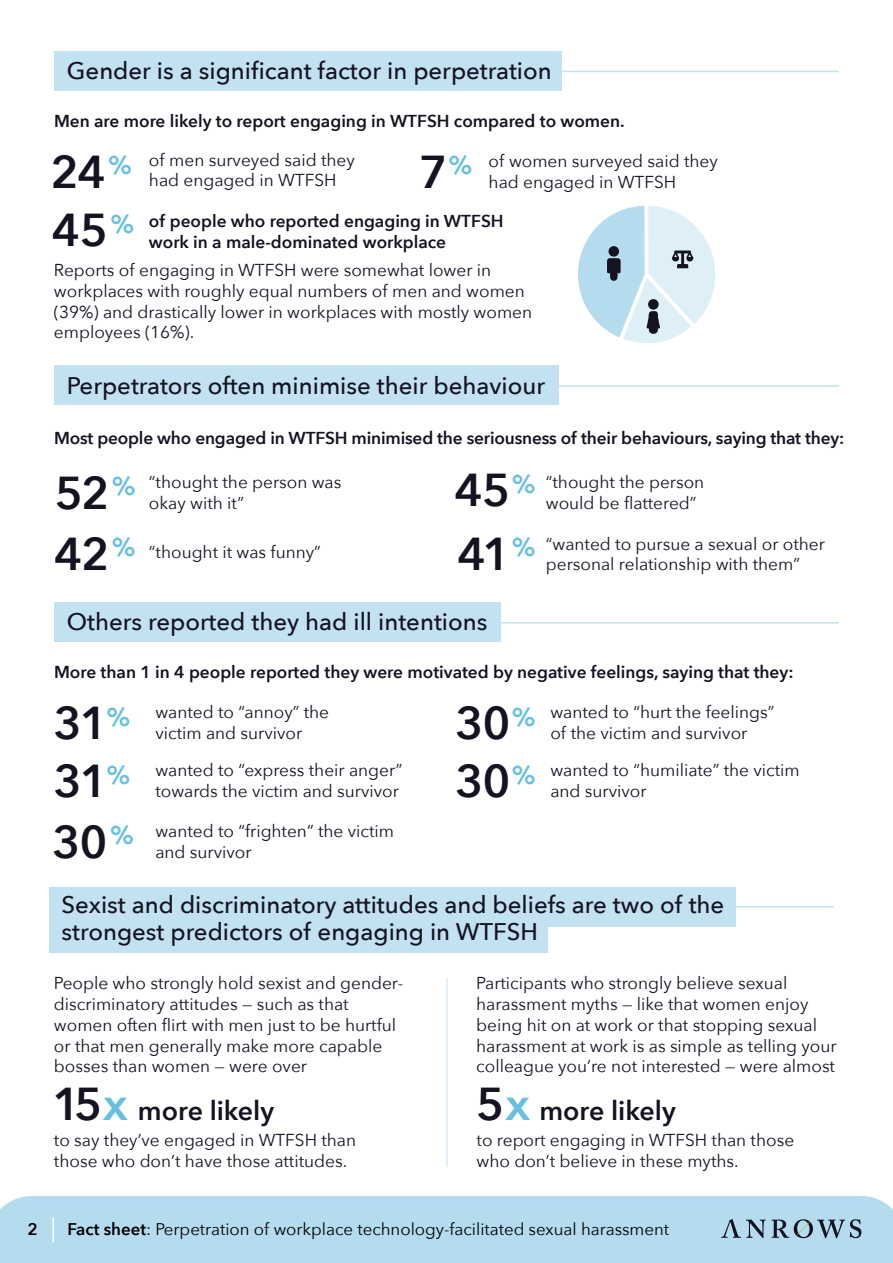
<style>
.page{position:relative;width:893px;height:1263px;background:#fff}
.page>*{position:absolute;margin:0;border:0;box-sizing:border-box;transform-origin:0 0}
.t1{font:600 46.05px/58.3px "Avenir Next";letter-spacing:-.02em;color:#141322}
.t2{font:600 26.85px "Avenir Next";color:#141322}
.t3{font:500 24px/27px "Avenir Next";color:#141322}
.t4{font:17.25px/20.7px "Avenir Next";color:#141322}
.t5{font:600 17.25px/20.7px "Avenir Next";color:#141322}
.t6{font:16.8px "Avenir Next";color:#000}
.t7{font:600 16.8px "Avenir Next";color:#000}
.s1{font-size:46.05px}
.s2{font-size:46.05px;color:#67c0e2}
.s3{font-weight:600}
</style>
<div class="page">
<div style="left:0;top:1196px;width:893px;height:67px;background:#b5dcee"></div>
<hr style="left:54px;top:71px;width:785px;height:1px;background:#c3e2f1">
<hr style="left:54px;top:385px;width:785px;height:2px;background:#c3e2f1">
<hr style="left:67px;top:622px;width:772px;height:1px;background:#c3e2f1">
<div style="left:54px;top:51px;width:508px;height:39px;background:#c3e2f1"></div>
<div style="left:54px;top:366px;width:505px;height:39px;background:#c3e2f1"></div>
<div style="left:54px;top:602px;width:446px;height:40px;background:#c3e2f1"></div>
<svg style="left:578px;top:206px;width:137px;height:137px"></svg>
<hr style="left:62px;top:906px;width:772px;height:1px;background:#c3e2f1">
<div style="left:49px;top:888px;width:686px;height:39px;background:#c3e2f1"></div>
<div style="left:49px;top:913px;width:498px;height:39px;background:#c3e2f1"></div>
<hr style="left:446px;top:978px;width:2px;height:189px;background:#d8ebf5">
<svg style="left:721px;top:1219px;width:45px;height:19px"></svg>
<svg style="left:772px;top:1219px;width:89px;height:19px;background:#839eae"></svg>
<hr style="left:52px;top:1217px;width:2px;height:25px;background:#fff">
<h3 class="t3" style="left:67px;top:56px;width:486px">Gender is a significant factor in perpetration</h3>
<p class="t5" style="left:54px;top:110px;width:572px">Men are more likely to report engaging in WTFSH compared to women.</p>
<h1 class="t1" style="left:50px;top:141px;width:86px">24<sup>%<br></sup>45<sup>%</sup></h1>
<p class="t4" style="left:149px;top:149px;width:207px">of men surveyed said they had engaged in WTFSH</p>
<h1 class="t1" style="left:419px;top:141px;width:55px">7<sup>%</sup></h1>
<p class="t4" style="left:489px;top:150px;width:231px">of women surveyed said they had engaged in WTFSH</p>
<p class="t5" style="left:149px;top:210px;width:356px">of people who reported engaging in WTFSH work in a male-dominated workplace</p>
<p class="t4" style="left:54px;top:259px;width:480px">Reports of engaging in WTFSH were somewhat lower in workplaces with roughly equal numbers of men and women (39%) and drastically lower in workplaces with mostly women employees (16%).</p>
<h3 class="t3" style="left:67px;top:371px;width:480px">Perpetrators often minimise their behaviour</h3>
<p class="t5" style="left:54px;top:427px;width:792px">Most people who engaged in WTFSH minimised the seriousness of their behaviours, saying that they:</p>
<h1 class="t1" style="left:55px;top:462px;width:82px">52<sup>%</sup></h1>
<h1 class="t1" style="left:54px;top:523px;width:83px">42<sup>%</sup></h1>
<p class="t4" style="left:149px;top:471px;width:194px">“thought the person was okay with it”</p>
<p class="t4" style="left:149px;top:541px;width:173px">“thought it was funny”</p>
<h1 class="t1" style="left:455px;top:460px;width:82px">45<sup>%</sup></h1>
<h1 class="t1" style="left:458px;top:523px;width:79px">41<sup>%</sup></h1>
<p class="t4" style="left:546px;top:471px;width:160px">“thought the person would be flattered”</p>
<p class="t4" style="left:546px;top:532px;width:281px">“wanted to pursue a sexual or other personal relationship with them”</p>
<h3 class="t3" style="left:67px;top:608px;width:422px">Others reported they had ill intentions</h3>
<p class="t5" style="left:54px;top:661px;width:741px">More than 1 in 4 people reported they were motivated by negative feelings, saying that they:</p>
<h1 class="t1" style="left:54px;top:693px;width:78px">31<sup>%</sup></h1>
<h1 class="t1" style="left:53px;top:749px;width:83px;line-height:60.8px">31<sup>%<br></sup>30<sup>%</sup></h1>
<p class="t4" style="left:155px;top:701px;width:175px">wanted to “annoy” the victim and survivor</p>
<p class="t4" style="left:155px;top:759px;width:249px">wanted to “express their anger” towards the victim and survivor</p>
<p class="t4" style="left:155px;top:820px;width:240px">wanted to “frighten” the victim and survivor</p>
<h1 class="t1" style="left:455px;top:693px;width:82px">30<sup>%</sup></h1>
<h1 class="t1" style="left:455px;top:750px;width:82px">30<sup>%</sup></h1>
<p class="t4" style="left:550px;top:701px;width:226px">wanted to “hurt the feelings” of the victim and survivor</p>
<p class="t4" style="left:550px;top:759px;width:251px">wanted to “humiliate” the victim and survivor</p>
<h3 class="t3" style="left:62px;top:890px;width:664px">Sexist and discriminatory attitudes and beliefs are two of the strongest predictors of engaging in WTFSH</h3>
<p class="t4" style="left:476px;top:972px;width:362px">Participants who strongly believe sexual harassment myths — like that women enjoy being hit on at work or that stopping sexual harassment at work is as simple as telling your colleague you’re not interested — were almost</p>
<p class="t4" style="left:54px;top:972px;width:351px">People who strongly hold sexist and gender&shy;discriminatory attitudes — such as that women often flirt with men just to be hurtful or that men generally make more capable bosses than women — were over</p>
<h2 class="t2" style="left:52px;top:1088px;width:223px"><span class="s1">15</span><span class="s2">x</span> more likely</h2>
<h2 class="t2" style="left:477px;top:1087px;width:201px"><span class="s1">5</span><span class="s2">x</span> more likely</h2>
<p class="t4" style="left:54px;top:1129px;width:304px">to say they’ve engaged in WTFSH than those who don’t have those attitudes.</p>
<p class="t4" style="left:477px;top:1129px;width:319px">to report engaging in WTFSH than those who don’t believe in these myths.</p>
<p class="t7" style="left:28px;top:1215px;width:12px">2</p>
<p class="t6" style="left:67px;top:1215px;width:603px"><span class="s3">Fact sheet</span>: Perpetration of workplace technology-facilitated sexual harassment</p>
</div>
